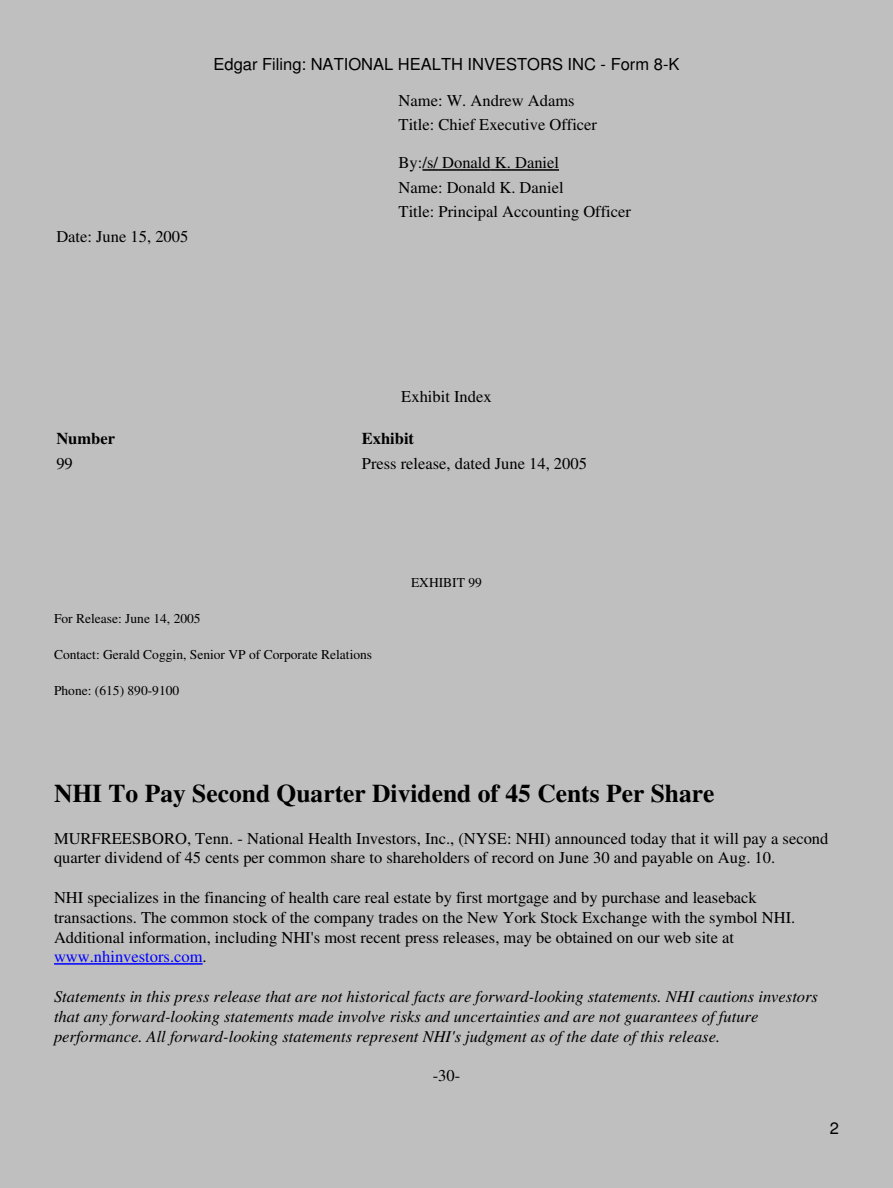
<style>
.page{position:relative;width:893px;height:1188px;background:#fff}
.page>*{position:absolute;margin:0;border:0;box-sizing:border-box;transform-origin:0 0}
.t1{font:700 25.5px "Times";color:#000}
.t2{font:16.5px/19.8px "Times";color:#000}
.t3{font:italic 16.5px/19.8px "Times";color:#000}
.t4{font:16.5px "Helvetica";color:#000}
.t5{font:700 16.5px "Times";color:#000}
.t6{font:13.5px "Times";color:#000}
.s1{color:#00f}
</style>
<div class="page">
<div style="left:0;top:0;width:892px;height:1188px;background:#bfbfbf"></div>
<svg style="left:422px;top:169px;width:16px;height:2px"></svg>
<hr style="left:438px;top:169px;width:52px;height:2px;background:#000">
<hr style="left:490px;top:169px;width:21px;height:2px;background:#000">
<hr style="left:511px;top:169px;width:48px;height:2px;background:#000">
<hr style="left:54px;top:963px;width:148px;height:2px;background:#00f">
<p class="t4" style="left:213px;top:58px;width:467px">Edgar Filing: NATIONAL HEALTH INVESTORS INC - Form 8-K</p>
<p class="t2" style="left:56px;top:228px;width:133px">Date: June 15, 2005</p>
<p class="t2" style="left:398px;top:90px;width:200px;line-height:24.5px">Name: W. Andrew Adams<br>Title: Chief Executive Officer</p>
<p class="t2" style="left:398px;top:152px;width:234px;line-height:24.5px">By:/s/ Donald K. Daniel<br>Name: Donald K. Daniel<br>Title: Principal Accounting Officer</p>
<p class="t2" style="left:401px;top:389px;width:92px">Exhibit Index</p>
<p class="t5" style="left:56px;top:433px;width:60px">Number</p>
<p class="t5" style="left:362px;top:433px;width:54px">Exhibit</p>
<p class="t2" style="left:56px;top:455px;width:18px">99</p>
<p class="t2" style="left:362px;top:455px;width:226px">Press release, dated June 14, 2005</p>
<p class="t6" style="left:54px;top:614px;width:148px">For Release: June 14, 2005</p>
<p class="t6" style="left:54px;top:650px;width:319px">Contact: Gerald Coggin, Senior VP of Corporate Relations</p>
<p class="t6" style="left:54px;top:686px;width:127px">Phone: (615) 890-9100</p>
<p class="t6" style="left:411px;top:578px;width:72px">EXHIBIT 99</p>
<h1 class="t1" style="left:54px;top:785px;width:662px">NHI To Pay Second Quarter Dividend of 45 Cents Per Share</h1>
<p class="t2" style="left:54px;top:830px;width:776px">MURFREESBORO, Tenn. - National Health Investors, Inc., (NYSE: NHI) announced today that it will pay a second quarter dividend of 45 cents per common share to shareholders of record on June 30 and payable on Aug. 10.</p>
<p class="t2" style="left:54px;top:889px;width:743px">NHI specializes in the financing of health care real estate by first mortgage and by purchase and leaseback transactions. The common stock of the company trades on the New York Stock Exchange with the symbol NHI.<br>Additional information, including NHI's most recent press releases, may be obtained on our web site at <span class="s1">www.nhinvestors.com</span>.</p>
<p class="t3" style="left:54px;top:988px;width:765px">Statements in this press release that are not historical facts are forward-looking statements. NHI cautions investors that any forward-looking statements made involve risks and uncertainties and are not guarantees of future performance. All forward-looking statements represent NHI's judgment as of the date of this release.</p>
<p class="t2" style="left:433px;top:1068px;width:29px">-30-</p>
<p class="t4" style="left:829px;top:1122px;width:11px">2</p>
</div>
